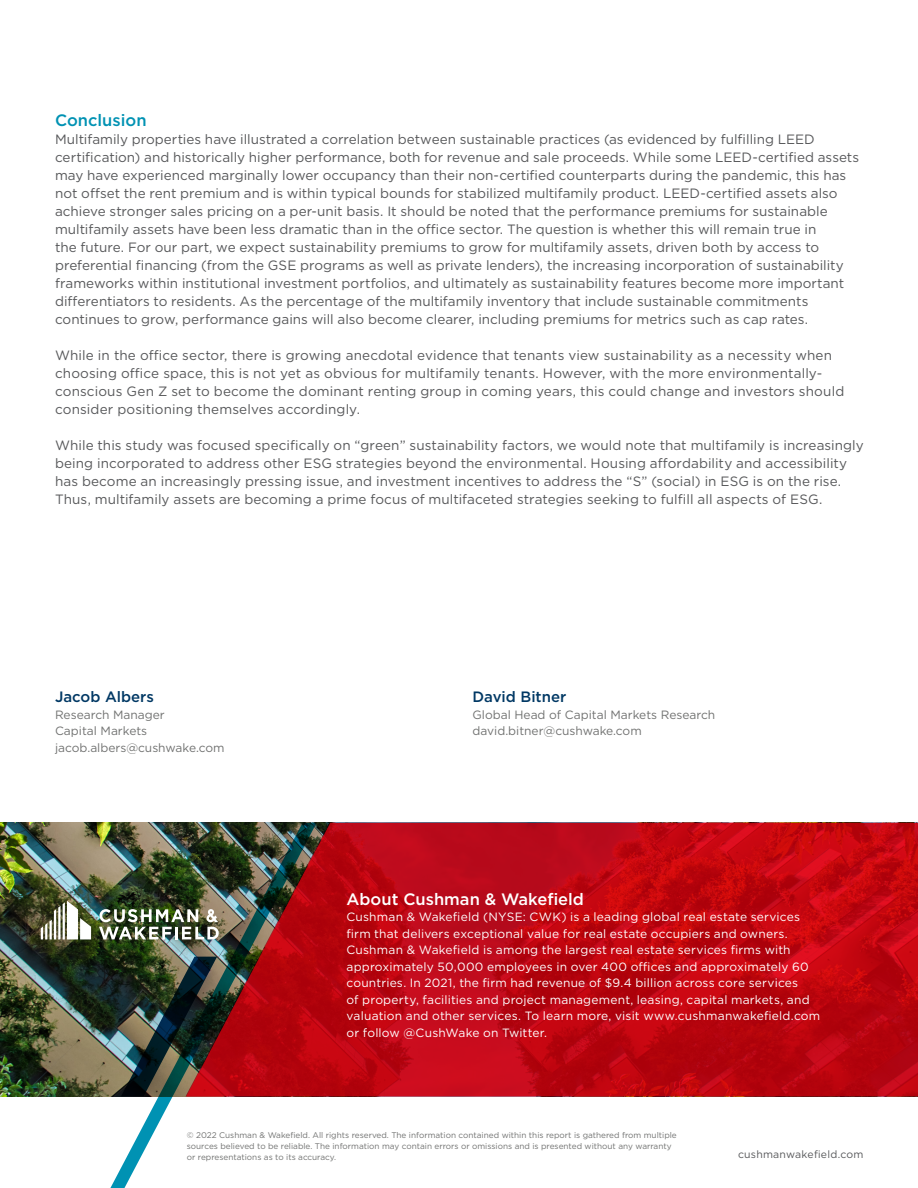
<style>
.page{position:relative;width:918px;height:1188px;background:#fff}
.page>*{position:absolute;margin:0;border:0;box-sizing:border-box;transform-origin:0 0}
.subheads{font:500 16.5px "Gotham";color:#fff}
.subheads-2{font:500 16.5px "Gotham";color:#0092b3}
.Contact_name{font:500 15px "Gotham";color:#003864}
.body_text{font:13.5px/18px "Gotham";letter-spacing:.005em;color:#57585a}
.body_text-2{font:12px/16.5px "Gotham";letter-spacing:.015em;color:#fff}
.Associate_Address_Li{font:12px "Gotham";color:#717271}
.t1{font:10.5px "Gotham";letter-spacing:.02em;color:#57585a}
.Source{font:8.25px/10.9px "Gotham";color:#717271}
</style>
<div class="page">
<img style="left:0;top:823px;width:106px;height:273px">
<img style="left:106px;top:823px;width:211px;height:365px">
<svg style="left:185px;top:823px;width:733px;height:273px;background:#b30c15"></svg>
<img style="left:121px;top:957px;width:96px;height:139px">
<svg style="left:41px;top:901px;width:50px;height:38px"></svg>
<img style="left:99px;top:909px;width:120px;height:30px">
<p class="subheads-2" style="left:55px;top:109px;width:93px">Conclusion</p>
<p class="body_text" style="left:55px;top:130px;width:806px">Multifamily properties have illustrated a correlation between sustainable practices (as evidenced by fulfilling LEED certification) and historically higher performance, both for revenue and sale proceeds. While some LEED-certified assets may have experienced marginally lower occupancy than their non-certified counterparts during the pandemic, this has not offset the rent premium and is within typical bounds for stabilized multifamily product. LEED-certified assets also achieve stronger sales pricing on a per-unit basis. It should be noted that the performance premiums for sustainable multifamily assets have been less dramatic than in the office sector. The question is whether this will remain true in<br>the future. For our part, we expect sustainability premiums to grow for multifamily assets, driven both by access to preferential financing (from the GSE programs as well as private lenders), the increasing incorporation of sustainability frameworks within institutional investment portfolios, and ultimately as sustainability features become more important differentiators to residents. As the percentage of the multifamily inventory that include sustainable commitments continues to grow, performance gains will also become clearer, including premiums for metrics such as cap rates.</p>
<p class="body_text" style="left:55px;top:346px;width:791px">While in the office sector, there is growing anecdotal evidence that tenants view sustainability as a necessity when choosing office space, this is not yet as obvious for multifamily tenants. However, with the more environmentally&shy;conscious Gen Z set to become the dominant renting group in coming years, this could change and investors should consider positioning themselves accordingly.</p>
<p class="body_text" style="left:55px;top:436px;width:810px">While this study was focused specifically on “green” sustainability factors, we would note that multifamily is increasingly being incorporated to address other ESG strategies beyond the environmental. Housing affordability and accessibility has become an increasingly pressing issue, and investment incentives to address the “S” (social) in ESG is on the rise.<br>Thus, multifamily assets are becoming a prime focus of multifaceted strategies seeking to fulfill all aspects of ESG.</p>
<p class="Contact_name" style="left:55px;top:687px;width:100px">Jacob Albers</p>
<p class="Associate_Address_Li" style="left:55px;top:707px;width:111px">Research Manager</p>
<p class="Associate_Address_Li" style="left:55px;top:723px;width:94px">Capital Markets</p>
<p class="Associate_Address_Li" style="left:55px;top:740px;width:171px">jacob.albers@cushwake.com</p>
<p class="Contact_name" style="left:472px;top:687px;width:95px">David Bitner</p>
<p class="Associate_Address_Li" style="left:472px;top:707px;width:244px">Global Head of Capital Markets Research</p>
<p class="Associate_Address_Li" style="left:472px;top:723px;width:171px">david.bitner@cushwake.com</p>
<p class="subheads" style="left:346px;top:888px;width:239px">About Cushman &amp; Wakefield</p>
<p class="body_text-2" style="left:346px;top:908px;width:475px">Cushman &amp; Wakefield (NYSE: CWK) is a leading global real estate services firm that delivers exceptional value for real estate occupiers and owners.<br>Cushman &amp; Wakefield is among the largest real estate services firms with approximately 50,000 employees in over 400 offices and approximately 60 countries. In 2021, the firm had revenue of $9.4 billion across core services<br>of property, facilities and project management, leasing, capital markets, and valuation and other services. To learn more, visit www.cushmanwakefield.com or follow @CushWake on Twitter.</p>
<p class="Source" style="left:187px;top:1129px;width:491px">© 2022 Cushman &amp; Wakefield. All rights reserved. The information contained within this report is gathered from multiple sources believed to be reliable. The information may contain errors or omissions and is presented without any warranty or representations as to its accuracy.</p>
<p class="t1" style="left:738px;top:1148px;width:127px">cushmanwakefield.com</p>
</div>
